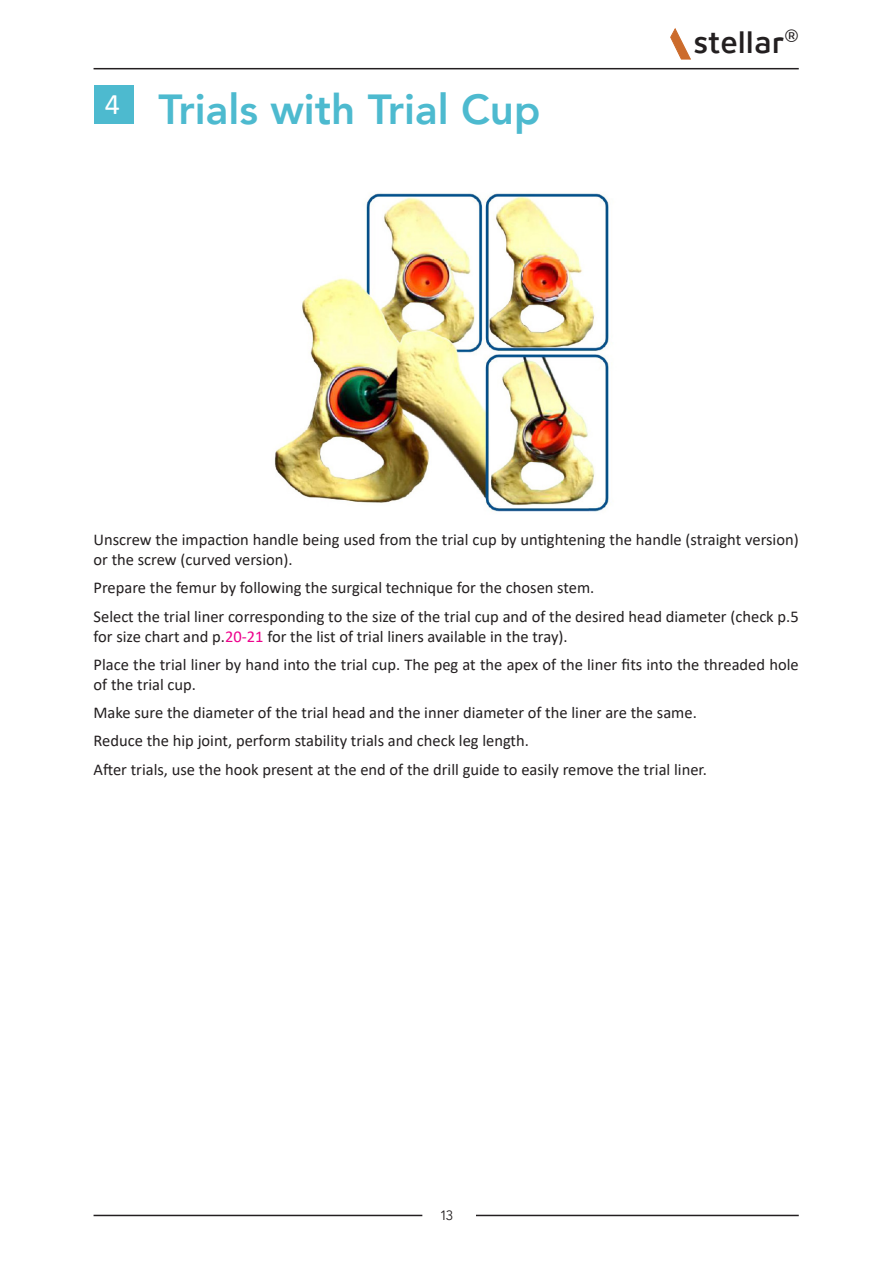
<style>
.page{position:relative;width:893px;height:1263px;background:#fff}
.page>*{position:absolute;margin:0;border:0;box-sizing:border-box;transform-origin:0 0}
.Titre_Surgical_Technique{font:800 42px "Avenir";color:#4dbacf}
.t1{font:500 31.5px "XXII Aven";color:#231f20}
.t2{font:30px "Calibri";color:#fff}
.t3{font:16.5px/19.8px "Calibri";color:#231f20}
.t4{font:13.5px "Avenir";color:#231f20}
.s1{color:#ed028c}
</style>
<div class="page">
<hr style="left:94px;top:1215px;width:328px;height:1px;background:#231f20">
<hr style="left:476px;top:1215px;width:323px;height:1px;background:#231f20">
<hr style="left:94px;top:68px;width:705px;height:1px;background:#231f20">
<svg style="left:670px;top:28px;width:21px;height:32px"></svg>
<img style="left:274px;top:193px;width:336px;height:319px">
<div style="left:94px;top:85px;width:39px;height:39px;background:#4dbacf"></div>
<p class="t2" style="left:105px;top:83px;width:17px">4</p>
<p class="Titre_Surgical_Technique" style="left:158px;top:76px;width:384px">Trials with Trial Cup</p>
<h2 class="t1" style="left:693px;top:24px;width:107px">stellar<sup>®</sup></h2>
<p class="t3" style="left:94px;top:529px;width:707px">Unscrew the impaction handle being used from the trial cup by untightening the handle (straight version) or the screw (curved version).</p>
<p class="t3" style="left:94px;top:578px;width:502px">Prepare the femur by following the surgical technique for the chosen stem.</p>
<p class="t3" style="left:94px;top:606px;width:707px">Select the trial liner corresponding to the size of the trial cup and of the desired head diameter (check p.5 for size chart and p.<span class="s1">20-21</span> for the list of trial liners available in the tray).</p>
<p class="t3" style="left:94px;top:654px;width:707px">Place the trial liner by hand into the trial cup. The peg at the apex of the liner fits into the threaded hole of the trial cup.</p>
<p class="t3" style="left:94px;top:702px;width:605px">Make sure the diameter of the trial head and the inner diameter of the liner are the same.</p>
<p class="t3" style="left:94px;top:730px;width:437px">Reduce the hip joint, perform stability trials and check leg length.</p>
<p class="t3" style="left:94px;top:759px;width:615px">After trials, use the hook present at the end of the drill guide to easily remove the trial liner.</p>
<p class="t4" style="left:440px;top:1207px;width:15px">13</p>
</div>
